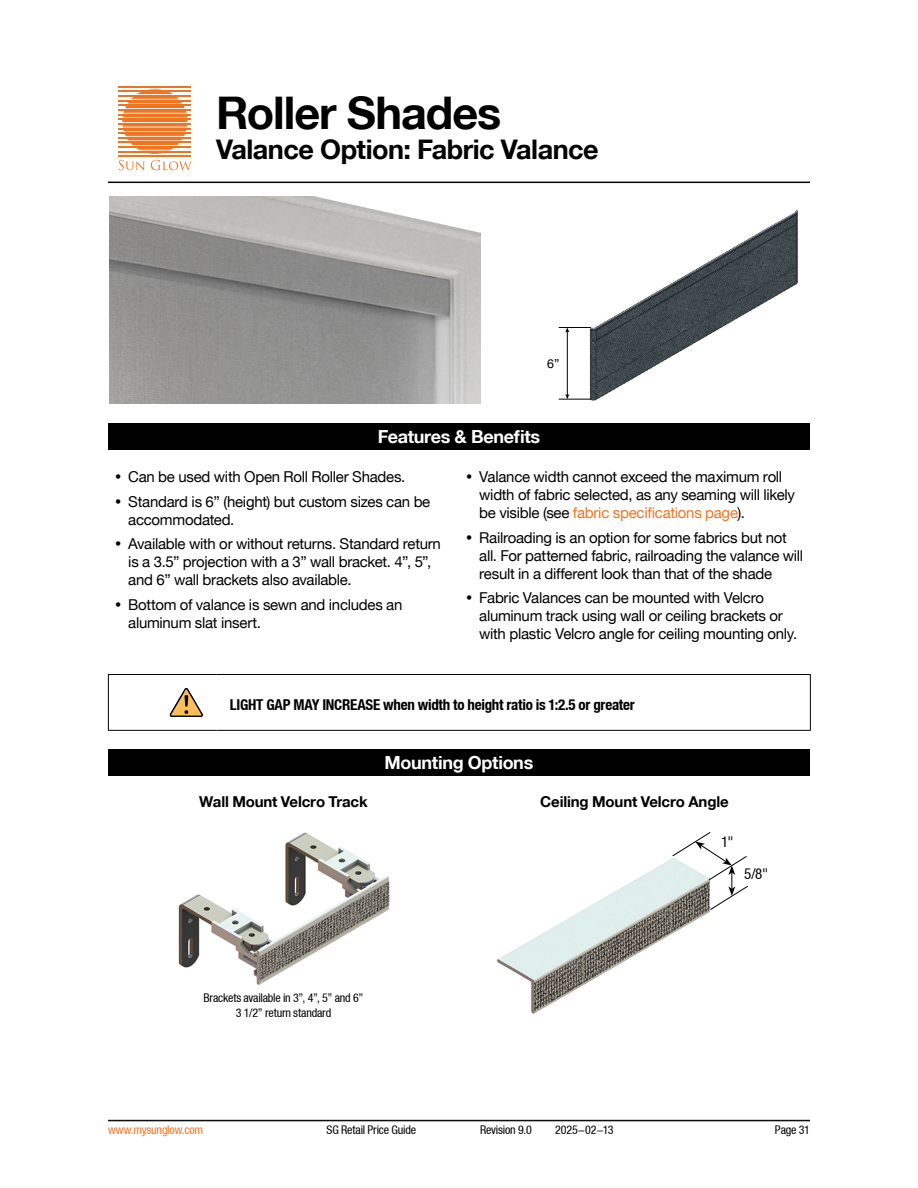
<style>
.page{position:relative;width:918px;height:1188px;background:#fff}
.page>*{position:absolute;margin:0;border:0;box-sizing:border-box;transform-origin:0 0}
.t1{font:700 45px "Helvetica Neue LT";letter-spacing:-.025em;color:#000}
.t2{font:700 27px "Helvetica Neue LT";letter-spacing:-.02em;color:#000}
.t3{font:700 18px "Helvetica Neue LT";letter-spacing:-.02em;color:#fff}
.t4{font:15px/18px "Helvetica Neue LT";letter-spacing:-.02em;color:#000}
.t5{font:700 condensed 15px "Helvetica Neue LT";letter-spacing:-.015em;color:#000}
.t6{font:700 15px "Helvetica Neue LT";letter-spacing:-.01em;color:#000}
.t7{font:condensed 15px "Helvetica Neue LT";color:#000}
.t8{font:12.45px "Helvetica Neue LT";color:#000}
.t9{font:condensed 12px/15px "Helvetica Neue LT";letter-spacing:-.015em;color:#000;text-align:center}
.t10{font:condensed 12px "Helvetica Neue LT";letter-spacing:-.015em;color:#ee7623}
.s1{color:#ee7623}
</style>
<div class="page">
<svg style="left:122px;top:89px;width:66px;height:65px"></svg>
<hr style="left:119px;top:86px;width:72px;height:2px;background:#ed7624">
<hr style="left:119px;top:91px;width:72px;height:1px;background:#ed7624">
<hr style="left:119px;top:95px;width:72px;height:2px;background:#ed7624">
<hr style="left:119px;top:100px;width:72px;height:1px;background:#ed7624">
<hr style="left:119px;top:105px;width:72px;height:1px;background:#ed7624">
<hr style="left:119px;top:109px;width:72px;height:2px;background:#ed7624">
<hr style="left:119px;top:114px;width:72px;height:1px;background:#ed7624">
<hr style="left:119px;top:119px;width:72px;height:1px;background:#ed7624">
<hr style="left:119px;top:123px;width:72px;height:2px;background:#ed7624">
<hr style="left:119px;top:128px;width:72px;height:1px;background:#ed7624">
<hr style="left:119px;top:132px;width:72px;height:2px;background:#ed7624">
<hr style="left:119px;top:137px;width:72px;height:1px;background:#ed7624">
<hr style="left:119px;top:142px;width:72px;height:1px;background:#ed7624">
<hr style="left:119px;top:146px;width:72px;height:2px;background:#ed7624">
<hr style="left:119px;top:151px;width:72px;height:1px;background:#ed7624">
<hr style="left:119px;top:156px;width:72px;height:1px;background:#ed7624">
<svg style="left:119px;top:160px;width:26px;height:10px"></svg>
<svg style="left:151px;top:160px;width:41px;height:10px"></svg>
<hr style="left:108px;top:182px;width:702px;height:1px;background:#000">
<hr style="left:108px;top:1120px;width:702px;height:1px;background:#000">
<hr style="left:108px;top:1121px;width:702px;height:1px;background:#000">
<div style="left:108px;top:423px;width:702px;height:27px;background:#000"></div>
<hr style="left:108px;top:674px;width:108px;height:1px;background:#000">
<hr style="left:108px;top:675px;width:1px;height:55px;background:#000">
<hr style="left:216px;top:674px;width:595px;height:1px;background:#000">
<hr style="left:810px;top:675px;width:1px;height:55px;background:#000">
<hr style="left:108px;top:730px;width:108px;height:1px;background:#000">
<hr style="left:216px;top:730px;width:595px;height:1px;background:#000">
<svg style="left:169px;top:688px;width:34px;height:29px"></svg>
<div style="left:108px;top:749px;width:702px;height:27px;background:#000"></div>
<img style="left:178px;top:832px;width:212px;height:153px">
<img style="left:496px;top:859px;width:214px;height:155px">
<svg style="left:672px;top:832px;width:76px;height:79px"></svg>
<img style="left:587px;top:210px;width:211px;height:191px">
<hr style="left:567px;top:331px;width:1px;height:64px;background:#000">
<svg style="left:565px;top:394px;width:4px;height:5px"></svg>
<svg style="left:565px;top:328px;width:4px;height:5px"></svg>
<hr style="left:559px;top:327px;width:32px;height:1px;background:#000">
<hr style="left:559px;top:399px;width:32px;height:1px;background:#000">
<img style="left:109px;top:197px;width:371px;height:207px">
<h1 class="t1" style="left:216px;top:85px;width:287px">Roller Shades</h1>
<h2 class="t2" style="left:216px;top:133px;width:384px">Valance Option: Fabric Valance</h2>
<p class="t8" style="left:547px;top:356px;width:14px">6”</p>
<p class="t3" style="left:378px;top:426px;width:164px">Features &amp; Benefits</p>
<p class="t4" style="left:128px;top:464px;width:304px;line-height:24.8px">Can be used with Open Roll Roller Shades.<br>Standard is 6” (height) but custom sizes can be</p>
<p class="t4" style="left:128px;top:507px;width:314px;line-height:24.8px">accommodated.<br>Available with or without returns. Standard return</p>
<p class="t4" style="left:128px;top:553px;width:305px">is a 3.5” projection with a 3” wall bracket. 4”, 5”, and 6” wall brackets also available.</p>
<p class="t4" style="left:128px;top:595px;width:276px">Bottom of valance is sewn and includes an aluminum slat insert.</p>
<p class="t4" style="left:479px;top:467px;width:317px">Valance width cannot exceed the maximum roll width of fabric selected, as any seaming will likely be visible (see <span class="s1">fabric specifications page</span>).</p>
<p class="t4" style="left:479px;top:528px;width:325px">Railroading is an option for some fabrics but not all. For patterned fabric, railroading the valance will result in a different look than that of the shade</p>
<p class="t4" style="left:479px;top:589px;width:320px">Fabric Valances can be mounted with Velcro aluminum track using wall or ceiling brackets or with plastic Velcro angle for ceiling mounting only.</p>
<p class="t5" style="left:230px;top:695px;width:407px">LIGHT GAP MAY INCREASE when width to height ratio is 1:2.5 or greater</p>
<p class="t6" style="left:199px;top:793px;width:170px">Wall Mount Velcro Track</p>
<p class="t3" style="left:385px;top:751px;width:150px">Mounting Options</p>
<p class="t6" style="left:540px;top:793px;width:190px">Ceiling Mount Velcro Angle</p>
<p class="t7" style="left:721px;top:833px;width:14px">1"</p>
<p class="t7" style="left:744px;top:865px;width:25px">5/8"</p>
<p class="t9" style="left:203px;top:990px;width:162px">Brackets available in 3”, 4”, 5” and 6”<br>3 1/2” return standard</p>
<p class="t10" style="left:108px;top:1123px;width:97px">www.mysunglow.com</p>
<p class="t9" style="left:326px;top:1122px;width:91px">SG Retail Price Guide</p>
<p class="t9" style="left:480px;top:1122px;width:54px">Revision 9.0</p>
<p class="t9" style="left:555px;top:1122px;width:60px">2025-02-13</p>
<p class="t9" style="left:775px;top:1122px;width:37px">Page 31</p>
</div>
